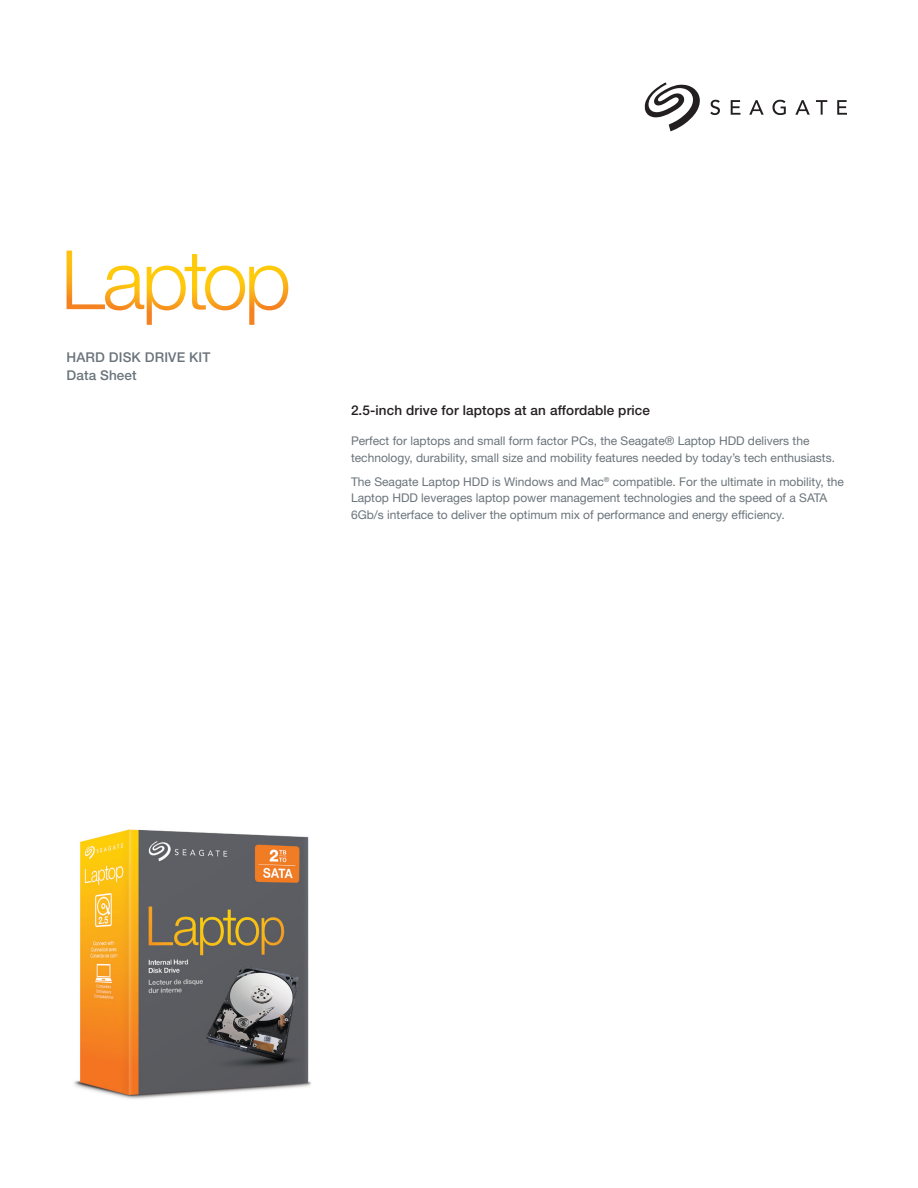
<style>
.page{position:relative;width:918px;height:1188px;background:#fff}
.page>*{position:absolute;margin:0;border:0;box-sizing:border-box;transform-origin:0 0}
.t1{font:500 13.5px "Helvetica Neue LT Std";letter-spacing:.01em;color:#231f20}
.t2{font:500 13.5px/18px "Helvetica Neue LT Std";letter-spacing:.01em;color:#6a747b}
.t3{font:12px/16.5px "Helvetica Neue LT Std";color:#6a747b}
</style>
<div class="page">
<svg style="left:710px;top:100px;width:10px;height:15px"></svg>
<svg style="left:731px;top:100px;width:9px;height:15px"></svg>
<svg style="left:749px;top:100px;width:15px;height:15px"></svg>
<svg style="left:772px;top:100px;width:14px;height:15px"></svg>
<svg style="left:795px;top:100px;width:15px;height:15px"></svg>
<svg style="left:816px;top:100px;width:11px;height:15px"></svg>
<svg style="left:837px;top:100px;width:10px;height:15px"></svg>
<svg style="left:645px;top:82px;width:55px;height:49px"></svg>
<svg style="left:67px;top:251px;width:221px;height:74px"></svg>
<img style="left:74px;top:829px;width:237px;height:270px">
<p class="t2" style="left:67px;top:348px;width:145px">HARD DISK DRIVE KIT<br>Data Sheet</p>
<p class="t1" style="left:351px;top:402px;width:301px">2.5-inch drive for laptops at an affordable price</p>
<p class="t3" style="left:351px;top:433px;width:486px">Perfect for laptops and small form factor PCs, the Seagate® Laptop HDD delivers the technology, durability, small size and mobility features needed by today’s tech enthusiasts.</p>
<p class="t3" style="left:351px;top:473px;width:495px">The Seagate Laptop HDD is Windows and Mac<sup>®</sup> compatible. For the ultimate in mobility, the<br>Laptop HDD leverages laptop power management technologies and the speed of a SATA<br>6Gb/s interface to deliver the optimum mix of performance and energy efficiency.</p>
</div>
